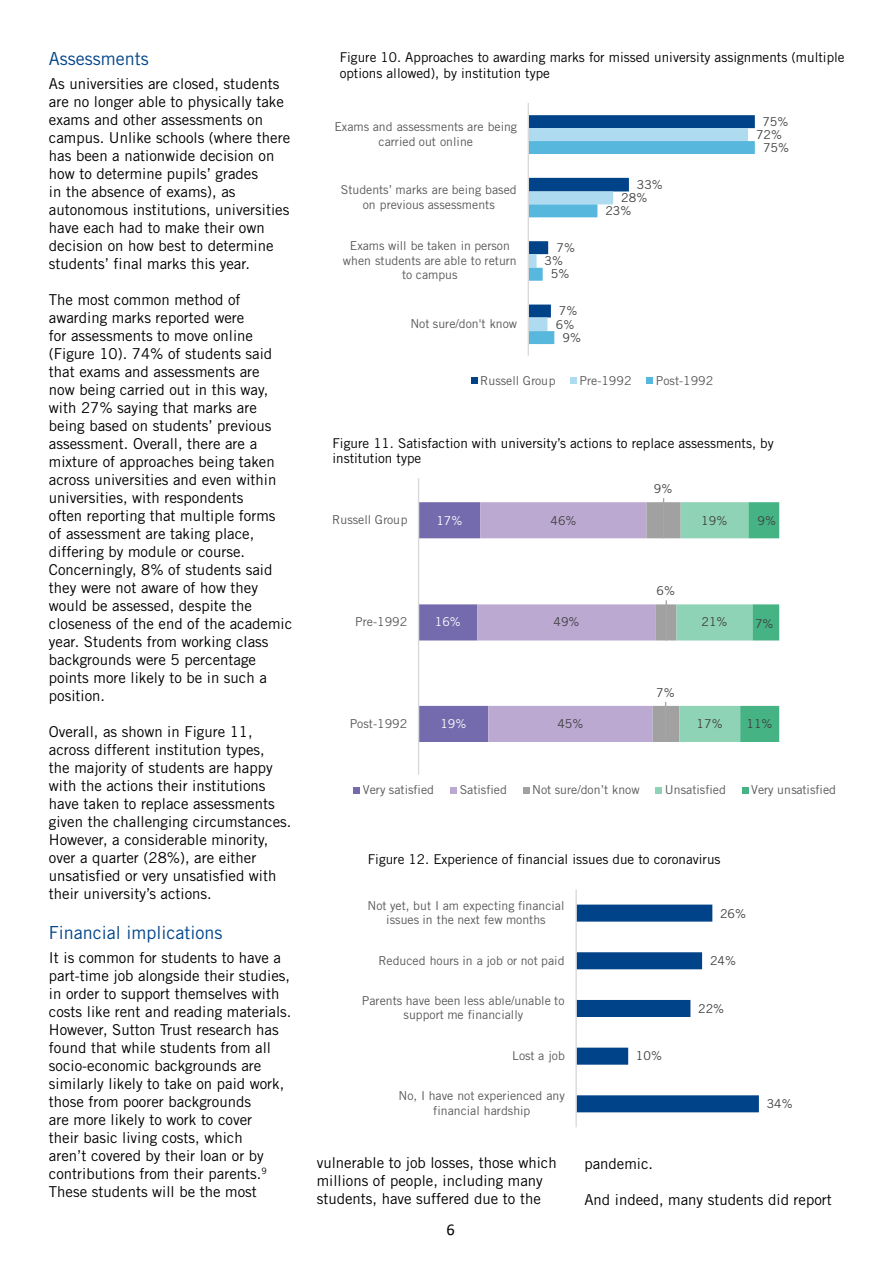
<style>
.page{position:relative;width:893px;height:1263px;background:#fff}
.page>*{position:absolute;margin:0;border:0;box-sizing:border-box;transform-origin:0 0}
.t1{font:18px "Trade Gothic";color:#014489}
.t2{font:16.5px "Calibri";color:#000}
.t3{font:15px/18px "Trade Gothic";color:#000}
.header_1{font:13.5px/15.5px "Trade Gothic";color:#000}
.t4{font:12.3px/14.5px "Trade Gothic";color:#595959;text-align:center}
.t5{font:12.3px "Trade Gothic";color:#404040}
.t6{font:12.3px "Trade Gothic";color:#fff}
</style>
<div class="page">
<svg style="left:529px;top:115px;width:226px;height:14px;background:#054689"></svg>
<div style="left:529px;top:128px;width:219px;height:13px;background:#aedbf0"></div>
<svg style="left:529px;top:141px;width:226px;height:203px"></svg>
<hr style="left:528px;top:103px;width:1px;height:253px;background:#d9d9d9">
<div style="left:471px;top:377px;width:7px;height:7px;background:#014388"></div>
<div style="left:570px;top:377px;width:7px;height:7px;background:#aedbf0"></div>
<div style="left:647px;top:377px;width:6px;height:7px;background:#57b7dd"></div>
<svg style="left:419px;top:502px;width:360px;height:240px"></svg>
<hr style="left:418px;top:478px;width:1px;height:297px;background:#d9d9d9">
<hr style="left:663px;top:498px;width:1px;height:40px;background:#a6a6a6">
<hr style="left:666px;top:600px;width:1px;height:40px;background:#a6a6a6">
<hr style="left:665px;top:702px;width:1px;height:40px;background:#a6a6a6">
<svg style="left:354px;top:787px;width:6px;height:6px"></svg>
<div style="left:450px;top:787px;width:7px;height:6px;background:#bca9d2"></div>
<svg style="left:523px;top:787px;width:6px;height:6px"></svg>
<div style="left:655px;top:787px;width:7px;height:6px;background:#8ed3b5"></div>
<svg style="left:742px;top:787px;width:6px;height:6px"></svg>
<svg style="left:577px;top:904px;width:182px;height:208px"></svg>
<hr style="left:575px;top:889px;width:2px;height:238px;background:#d9d9d9">
<p class="t1" style="left:49px;top:48px;width:101px">Assessments</p>
<p class="t3" style="left:49px;top:75px;width:243px">As universities are closed, students are no longer able to physically take exams and other assessments on campus. Unlike schools (where there has been a nationwide decision on how to determine pupils’ grades<br>in the absence of exams), as autonomous institutions, universities have each had to make their own decision on how best to determine students’ final marks this year.</p>
<p class="t3" style="left:49px;top:291px;width:229px">The most common method of awarding marks reported were<br>for assessments to move online (Figure 10). 74% of students said that exams and assessments are now being carried out in this way, with 27% saying that marks are being based on students’ previous assessment. Overall, there are a mixture of approaches being taken across universities and even within universities, with respondents often reporting that multiple forms of assessment are taking place, differing by module or course.</p>
<p class="t3" style="left:49px;top:561px;width:245px">Concerningly, 8% of students said they were not aware of how they would be assessed, despite the closeness of the end of the academic year. Students from working class backgrounds were 5 percentage points more likely to be in such a position.</p>
<p class="t3" style="left:49px;top:723px;width:244px">Overall, as shown in Figure 11, across different institution types,<br>the majority of students are happy with the actions their institutions have taken to replace assessments given the challenging circumstances.<br>However, a considerable minority, over a quarter (28%), are either unsatisfied or very unsatisfied with their university’s actions.</p>
<p class="t1" style="left:49px;top:921px;width:175px">Financial implications</p>
<p class="t3" style="left:49px;top:948px;width:244px">It is common for students to have a part-time job alongside their studies, in order to support themselves with costs like rent and reading materials.<br>However, Sutton Trust research has found that while students from all socio-economic backgrounds are similarly likely to take on paid work, those from poorer backgrounds<br>are more likely to work to cover<br>their basic living costs, which<br>aren’t covered by their loan or by contributions from their parents.<sup>9<br></sup>These students will be the most</p>
<p class="header_1" style="left:340px;top:49px;width:507px">Figure 10. Approaches to awarding marks for missed university assignments (multiple options allowed), by institution type</p>
<p class="t4" style="left:334px;top:119px;width:184px">Exams and assessments are being carried out online</p>
<p class="t4" style="left:341px;top:182px;width:177px;line-height:15px">Students’ marks are being based on previous assessments</p>
<p class="t4" style="left:343px;top:238px;width:175px">Exams will be taken in person when students are able to return to campus</p>
<p class="t4" style="left:410px;top:316px;width:108px">Not sure/don't know</p>
<p class="t5" style="left:556px;top:240px;width:20px">7%</p>
<p class="t5" style="left:545px;top:254px;width:20px">3%</p>
<p class="t5" style="left:551px;top:267px;width:20px">5%</p>
<p class="t5" style="left:559px;top:304px;width:20px">7%</p>
<p class="t5" style="left:556px;top:317px;width:20px">6%</p>
<p class="t5" style="left:563px;top:330px;width:20px">9%</p>
<p class="t5" style="left:637px;top:177px;width:28px">33%</p>
<p class="t5" style="left:621px;top:190px;width:28px">28%</p>
<p class="t5" style="left:605px;top:203px;width:28px">23%</p>
<p class="t4" style="left:480px;top:373px;width:77px">Russell Group</p>
<p class="t4" style="left:580px;top:373px;width:53px">Pre-1992</p>
<p class="t4" style="left:656px;top:373px;width:59px">Post-1992</p>
<p class="t5" style="left:762px;top:114px;width:28px">75%</p>
<p class="t5" style="left:756px;top:127px;width:28px">72%</p>
<p class="t5" style="left:763px;top:140px;width:28px">75%</p>
<p class="header_1" style="left:332px;top:435px;width:443px">Figure 11. Satisfaction with university’s actions to replace assessments, by institution type</p>
<p class="t5" style="left:654px;top:482px;width:20px">9%</p>
<p class="t4" style="left:332px;top:512px;width:77px">Russell Group</p>
<p class="t6" style="left:436px;top:513px;width:28px">17%</p>
<p class="t5" style="left:550px;top:513px;width:28px">46%</p>
<p class="t5" style="left:701px;top:513px;width:28px">19%</p>
<p class="t5" style="left:757px;top:513px;width:20px">9%</p>
<p class="t5" style="left:657px;top:583px;width:20px">6%</p>
<p class="t4" style="left:355px;top:614px;width:53px">Pre-1992</p>
<p class="t6" style="left:435px;top:615px;width:28px">16%</p>
<p class="t5" style="left:553px;top:615px;width:28px">49%</p>
<p class="t5" style="left:701px;top:615px;width:28px">21%</p>
<p class="t5" style="left:755px;top:616px;width:20px">7%</p>
<p class="t5" style="left:656px;top:685px;width:20px">7%</p>
<p class="t4" style="left:350px;top:716px;width:59px">Post-1992</p>
<p class="t6" style="left:440px;top:716px;width:28px">19%</p>
<p class="t5" style="left:557px;top:716px;width:28px">45%</p>
<p class="t5" style="left:697px;top:716px;width:28px">17%</p>
<p class="t5" style="left:746px;top:716px;width:28px">11%</p>
<p class="t4" style="left:363px;top:782px;width:73px">Very satisfied</p>
<p class="t4" style="left:460px;top:782px;width:49px">Satisfied</p>
<p class="t4" style="left:532px;top:782px;width:109px">Not sure/don’t know</p>
<p class="t4" style="left:665px;top:782px;width:62px">Unsatisfied</p>
<p class="t4" style="left:751px;top:782px;width:86px">Very unsatisfied</p>
<p class="header_1" style="left:368px;top:851px;width:354px">Figure 12. Experience of financial issues due to coronavirus</p>
<p class="t4" style="left:367px;top:898px;width:199px">Not yet, but I am expecting financial issues in the next few months</p>
<p class="t4" style="left:378px;top:953px;width:188px">Reduced hours in a job or not paid</p>
<p class="t4" style="left:362px;top:993px;width:204px">Parents have been less able/unable to support me financially</p>
<p class="t4" style="left:512px;top:1048px;width:54px">Lost a job</p>
<p class="t4" style="left:399px;top:1088px;width:168px">No, I have not experienced any financial hardship</p>
<p class="t5" style="left:636px;top:1048px;width:28px">10%</p>
<p class="t5" style="left:720px;top:906px;width:28px">26%</p>
<p class="t5" style="left:710px;top:953px;width:28px">24%</p>
<p class="t5" style="left:698px;top:1001px;width:28px">22%</p>
<p class="t5" style="left:767px;top:1096px;width:28px">34%</p>
<p class="t3" style="left:317px;top:1153px;width:241px">vulnerable to job losses, those which millions of people, including many students, have suffered due to the</p>
<p class="t3" style="left:584px;top:1154px;width:70px">pandemic.</p>
<p class="t3" style="left:584px;top:1190px;width:249px">And indeed, many students did report</p>
<p class="t2" style="left:446px;top:1218px;width:10px">6</p>
</div>
